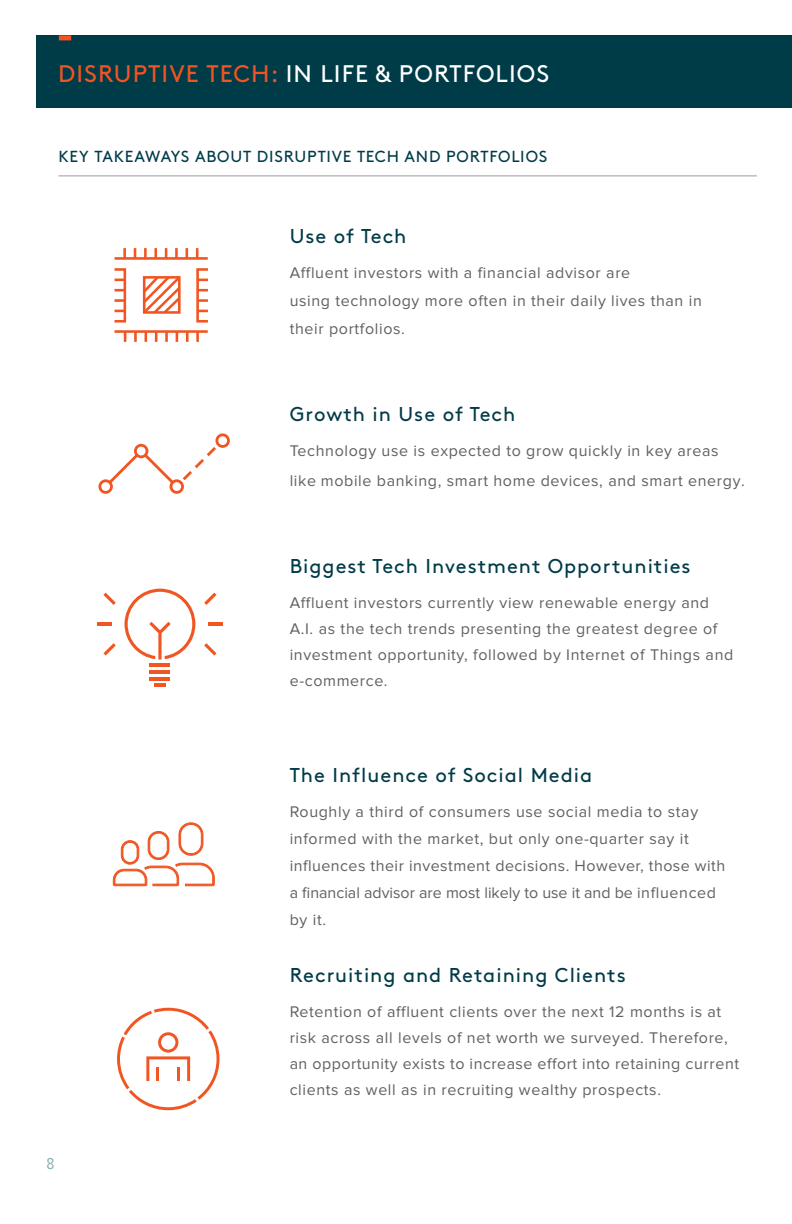
<style>
.page{position:relative;width:792px;height:1224px;background:#fff}
.page>*{position:absolute;margin:0;border:0;box-sizing:border-box;transform-origin:0 0}
.t1{font:24px "Brown Std";letter-spacing:.045em;color:#fff}
.t2{font:20px "Brown Std";letter-spacing:.05em;color:#003b48}
.t3{font:16.4px "Proxima Nova Cond";color:#8db1b2}
.t4{font:16px/26px "Proxima Nova";letter-spacing:.04em;color:#606161}
.t5{font:16px "Brown Std";letter-spacing:.045em;color:#003b48}
.s1{color:#f15422}
</style>
<div class="page">
<div style="left:36px;top:35px;width:756px;height:73px;background:#003b48"></div>
<div style="left:59px;top:35px;width:12px;height:5px;background:#f15422"></div>
<hr style="left:58px;top:175px;width:699px;height:2px;background:#bcbdbb">
<hr style="left:208px;top:623px;width:15px;height:3px;background:#f15622">
<svg style="left:204px;top:593px;width:12px;height:12px"></svg>
<svg style="left:204px;top:643px;width:12px;height:13px"></svg>
<hr style="left:97px;top:623px;width:15px;height:3px;background:#f15622">
<svg style="left:103px;top:593px;width:13px;height:12px"></svg>
<svg style="left:103px;top:643px;width:13px;height:13px"></svg>
<hr style="left:150px;top:670px;width:20px;height:3px;background:#f15622">
<hr style="left:150px;top:664px;width:20px;height:3px;background:#f15622">
<svg style="left:154px;top:684px;width:12px;height:3px"></svg>
<hr style="left:150px;top:677px;width:20px;height:3px;background:#f15622">
<svg style="left:125px;top:589px;width:70px;height:71px"></svg>
<hr style="left:115px;top:330px;width:93px;height:3px;background:#f15622">
<svg style="left:124px;top:333px;width:2px;height:9px"></svg>
<svg style="left:134px;top:333px;width:3px;height:9px"></svg>
<svg style="left:145px;top:333px;width:2px;height:9px"></svg>
<svg style="left:155px;top:333px;width:2px;height:9px"></svg>
<svg style="left:196px;top:333px;width:3px;height:9px"></svg>
<svg style="left:186px;top:332px;width:3px;height:10px"></svg>
<svg style="left:176px;top:333px;width:2px;height:9px"></svg>
<svg style="left:165px;top:333px;width:3px;height:9px"></svg>
<hr style="left:115px;top:257px;width:93px;height:3px;background:#f15622">
<svg style="left:196px;top:248px;width:2px;height:9px"></svg>
<svg style="left:186px;top:248px;width:2px;height:9px"></svg>
<svg style="left:175px;top:248px;width:3px;height:9px"></svg>
<svg style="left:165px;top:248px;width:2px;height:9px"></svg>
<svg style="left:123px;top:248px;width:3px;height:10px"></svg>
<svg style="left:134px;top:248px;width:2px;height:9px"></svg>
<svg style="left:144px;top:248px;width:3px;height:9px"></svg>
<svg style="left:154px;top:248px;width:3px;height:10px"></svg>
<div style="left:196px;top:268px;width:13px;height:55px;border:3px solid #f15622"></div>
<svg style="left:198px;top:310px;width:10px;height:2px"></svg>
<svg style="left:198px;top:279px;width:10px;height:2px"></svg>
<svg style="left:198px;top:289px;width:10px;height:2px"></svg>
<svg style="left:198px;top:299px;width:10px;height:3px"></svg>
<div style="left:113px;top:268px;width:13px;height:55px;border:3px solid #f15622"></div>
<svg style="left:115px;top:279px;width:10px;height:2px"></svg>
<svg style="left:115px;top:310px;width:10px;height:2px"></svg>
<svg style="left:115px;top:299px;width:10px;height:3px"></svg>
<svg style="left:115px;top:289px;width:10px;height:2px"></svg>
<svg style="left:142px;top:276px;width:39px;height:38px"></svg>
<svg style="left:117px;top:1008px;width:103px;height:102px"></svg>
<svg style="left:98px;top:433px;width:132px;height:61px"></svg>
<svg style="left:113px;top:822px;width:102px;height:64px"></svg>
<h1 class="t1" style="left:58px;top:59px;width:493px"><span class="s1">DISRUPTIVE TECH:</span> IN LIFE &amp; PORTFOLIOS</h1>
<p class="t5" style="left:58px;top:147px;width:490px">KEY TAKEAWAYS ABOUT DISRUPTIVE TECH AND PORTFOLIOS</p>
<p class="t2" style="left:290px;top:225px;width:118px">Use of Tech</p>
<p class="t4" style="left:290px;top:259px;width:414px;line-height:28px">Affluent investors with a financial advisor are<br>using technology more often in their daily lives than in their portfolios.</p>
<p class="t2" style="left:290px;top:403px;width:227px">Growth in Use of Tech</p>
<p class="t4" style="left:290px;top:436px;width:457px;line-height:30px">Technology use is expected to grow quickly in key areas like mobile banking, smart home devices, and smart energy.</p>
<p class="t2" style="left:290px;top:555px;width:402px">Biggest Tech Investment Opportunities</p>
<p class="t4" style="left:290px;top:590px;width:445px">Affluent investors currently view renewable energy and A.I. as the tech trends presenting the greatest degree of investment opportunity, followed by Internet of Things and e-commerce.</p>
<p class="t3" style="left:47px;top:1154px;width:9px">8</p>
<p class="t2" style="left:290px;top:764px;width:304px">The Influence of Social Media</p>
<p class="t4" style="left:290px;top:799px;width:437px;line-height:27px">Roughly a third of consumers use social media to stay informed with the market, but only one-quarter say it influences their investment decisions. However, those with a financial advisor are most likely to use it and be influenced by it.</p>
<p class="t2" style="left:290px;top:964px;width:338px">Recruiting and Retaining Clients</p>
<p class="t4" style="left:290px;top:999px;width:451px">Retention of affluent clients over the next 12 months is at risk across all levels of net worth we surveyed. Therefore, an opportunity exists to increase effort into retaining current clients as well as in recruiting wealthy prospects.</p>
</div>
